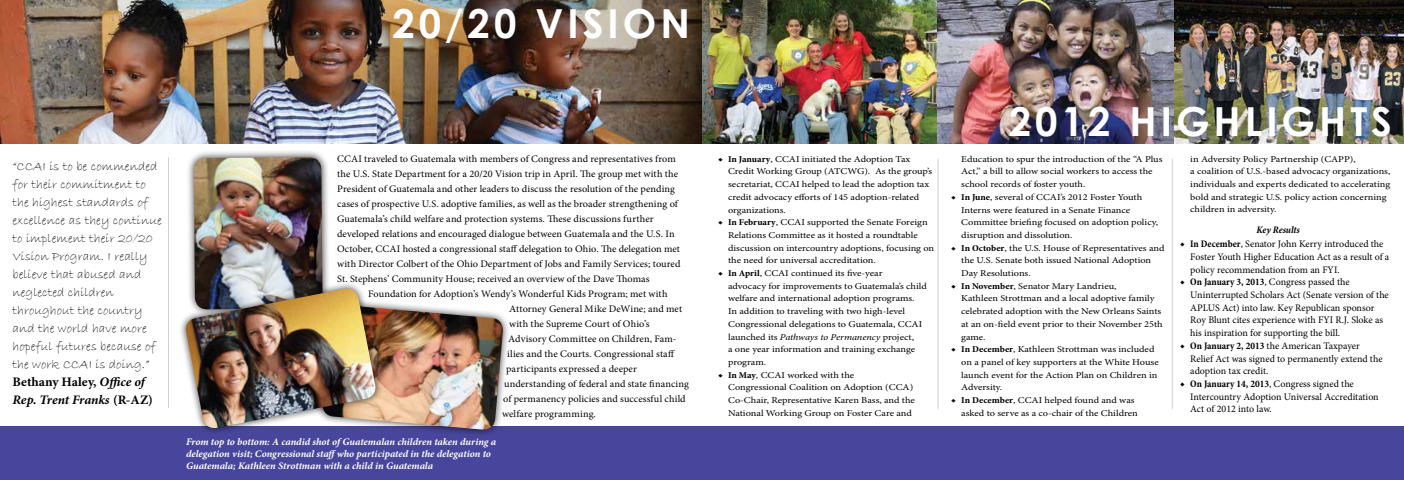
<style>
.page{position:relative;width:1404px;height:480px;background:#fff}
.page>*{position:absolute;margin:0;border:0;box-sizing:border-box;transform-origin:0 0}
.t1{font:700 40px "Century Gothic";letter-spacing:.1em;color:#fff}
.t2{font:13px/18px "Bradley Hand ITC";color:#080d0a}
.t3{font:italic 700 13px/18px "Minion Pro";letter-spacing:-.01em;color:#000101}
.t4{font:10px/12.7px "Minion Pro";color:#000}
.t5{font:italic 700 10px/12px "Minion Pro";letter-spacing:-.005em;color:#fff}
.t6{font:italic 700 condensed 10px "Minion Pro";letter-spacing:-.005em;color:#000}
.t7{font:9px/12.7px "Minion Pro";color:#000;scale:1.14 1}
.s1{font-style:normal}
.s2{font-weight:700;font-stretch:condensed}
.s3{font-style:italic}
</style>
<div class="page">
<div style="left:0;top:426px;width:1404px;height:54px;background:#48469c"></div>
<img style="left:1173px;top:0;width:231px;height:144px">
<div style="left:186px;top:150px;width:144px;height:167px;background:#000;opacity:.7"></div>
<img style="left:194px;top:157px;width:129px;height:124px">
<img style="left:0;top:0;width:702px;height:144px">
<div style="left:315px;top:297px;width:195px;height:140px;background:#000;opacity:.7"></div>
<img style="left:383px;top:305px;width:121px;height:126px">
<hr style="left:168px;top:157px;width:1px;height:251px;background:#cfd1d2">
<div style="left:178px;top:281px;width:205px;height:155px;background:#000;opacity:.7"></div>
<img style="left:184px;top:289px;width:193px;height:141px">
<hr style="left:938px;top:158px;width:1px;height:251px;background:#cfd1d2">
<hr style="left:1172px;top:158px;width:1px;height:251px;background:#cfd1d2">
<img style="left:702px;top:0;width:471px;height:144px">
<h1 class="t1" style="left:392px;top:-7px;width:200px">20/20 VISION</h1>
<p class="t2" style="left:12px;top:157px;width:151px">“CCAI is to be commended for their commitment to the highest standards of excellence as they continue to implement their 20/20<br>Vision Program. I really believe that abused and neglected children throughout the country and the world have more hopeful futures because of the work CCAI is doing.”</p>
<h2 class="t3" style="left:12px;top:372px;width:142px"><span class="s1">Bethany Haley,</span> Office of<br>Rep. Trent Franks <span class="s1">(R-AZ)</span></h2>
<p class="t4" style="left:337px;top:152px;width:345px;line-height:15px">CCAI traveled to Guatemala with members of Congress and representatives from the U.S. State Department for a 20/20 Vision trip in April. The group met with the President of Guatemala and other leaders to discuss the resolution of the pending cases of prospective U.S. adoptive families, as well as the broader strengthening of Guatemala’s child welfare and protection systems. These discussions further developed relations and encouraged dialogue between Guatemala and the U.S. In October, CCAI hosted a congressional staff delegation to Ohio. The delegation met with Director Colbert of the Ohio Department of Jobs and Family Services; toured St. Stephens’ Community House; received an overview of the Dave Thomas</p>
<p class="t4" style="left:368px;top:288px;width:301px">Foundation for Adoption’s Wendy’s Wonderful Kids Program; met with</p>
<p class="t4" style="left:509px;top:303px;width:175px">Attorney General Mike DeWine; and met</p>
<p class="t4" style="left:509px;top:318px;width:142px">with the Supreme Court of Ohio’s</p>
<p class="t4" style="left:508px;top:333px;width:170px">Advisory Committee on Children, Fam-</p>
<p class="t4" style="left:507px;top:348px;width:169px">ilies and the Courts. Congressional staff</p>
<p class="t4" style="left:506px;top:363px;width:132px">participants expressed a deeper</p>
<p class="t4" style="left:504px;top:378px;width:186px">understanding of federal and state financing</p>
<p class="t4" style="left:503px;top:393px;width:184px">of permanency policies and successful child</p>
<p class="t4" style="left:502px;top:408px;width:95px">welfare programming.</p>
<p class="t5" style="left:186px;top:436px;width:312px">From top to bottom: A candid shot of Guatemalan children taken during a delegation visit; Congressional staff who participated in the delegation to<br>Guatemala; Kathleen Strottman with a child in Guatemala</p>
<p class="t7" style="left:728px;top:153px;width:181px;text-indent:-10px">◆ <span class="s2">In January</span>, CCAI initiated the Adoption Tax Credit Working Group (ATCWG). As the group’s secretariat, CCAI helped to lead the adoption tax credit advocacy efforts of 145 adoption-related organizations.</p>
<p class="t7" style="left:728px;top:216px;width:182px;text-indent:-10px">◆ <span class="s2">In February</span>, CCAI supported the Senate Foreign Relations Committee as it hosted a roundtable discussion on intercountry adoptions, focusing on the need for universal accreditation.</p>
<p class="t7" style="left:728px;top:267px;width:176px;text-indent:-10px">◆ <span class="s2">In April</span>, CCAI continued its five-year<br>advocacy for improvements to Guatemala’s child welfare and international adoption programs.<br>In addition to traveling with two high-level Congressional delegations to Guatemala, CCAI launched its <span class="s3">Pathways to Permanency</span> project,<br>a one year information and training exchange program.</p>
<p class="t7" style="left:728px;top:368px;width:165px;text-indent:-10px">◆ <span class="s2">In May</span>, CCAI worked with the Congressional Coalition on Adoption (CCA)<br>Co-Chair, Representative Karen Bass, and the National Working Group on Foster Care and</p>
<h1 class="t1" style="left:1009px;top:91px;width:179px">2012 HIGHLIGHTS</h1>
<p class="t7" style="left:961px;top:153px;width:178px">Education to spur the introduction of the “A Plus<br>Act,” a bill to allow social workers to access the school records of foster youth.</p>
<p class="t7" style="left:961px;top:191px;width:174px;text-indent:-10px">◆ <span class="s2">In June</span>, several of CCAI’s 2012 Foster Youth Interns were featured in a Senate Finance Committee briefing focused on adoption policy, disruption and dissolution.</p>
<p class="t7" style="left:961px;top:241px;width:180px;text-indent:-10px">◆ <span class="s2">In October</span>, the U.S. House of Representatives and the U.S. Senate both issued National Adoption<br>Day Resolutions.</p>
<p class="t7" style="left:961px;top:280px;width:178px;text-indent:-10px">◆ <span class="s2">In November</span>, Senator Mary Landrieu,<br>Kathleen Strottman and a local adoptive family celebrated adoption with the New Orleans Saints at an on-field event prior to their November 25th game.</p>
<p class="t7" style="left:961px;top:343px;width:175px;text-indent:-10px">◆ <span class="s2">In December</span>, Kathleen Strottman was included on a panel of key supporters at the White House launch event for the Action Plan on Children in Adversity.</p>
<p class="t7" style="left:961px;top:394px;width:156px;text-indent:-10px">◆ <span class="s2">In December</span>, CCAI helped found and was asked to serve as a co-chair of the Children</p>
<p class="t7" style="left:1190px;top:152px;width:177px">in Adversity Policy Partnership (CAPP),<br>a coalition of U.S.-based advocacy organizations, individuals and experts dedicated to accelerating bold and strategic U.S. policy action concerning children in adversity.</p>
<p class="t6" style="left:1256px;top:223px;width:45px">Key Results</p>
<p class="t4" style="left:1190px;top:238px;width:201px;text-indent:-10px">◆ <span class="s2">In December</span>, Senator John Kerry introduced the<br>Foster Youth Higher Education Act as a result of a policy recommendation from an FYI.</p>
<p class="t4" style="left:1190px;top:276px;width:200px;text-indent:-10px">◆ <span class="s2">On January 3, 2013</span>, Congress passed the Uninterrupted Scholars Act (Senate version of the APLUS Act) into law. Key Republican sponsor Roy Blunt cites experience with FYI R.J. Sloke as his inspiration for supporting the bill.</p>
<p class="t4" style="left:1190px;top:339px;width:194px;text-indent:-10px">◆ <span class="s2">On January 2, 2013</span> the American Taxpayer<br>Relief Act was signed to permanently extend the adoption tax credit.</p>
<p class="t4" style="left:1190px;top:377px;width:190px;text-indent:-10px">◆ <span class="s2">On January 14, 2013</span>, Congress signed the<br>Intercountry Adoption Universal Accreditation<br>Act of 2012 into law.</p>
</div>
